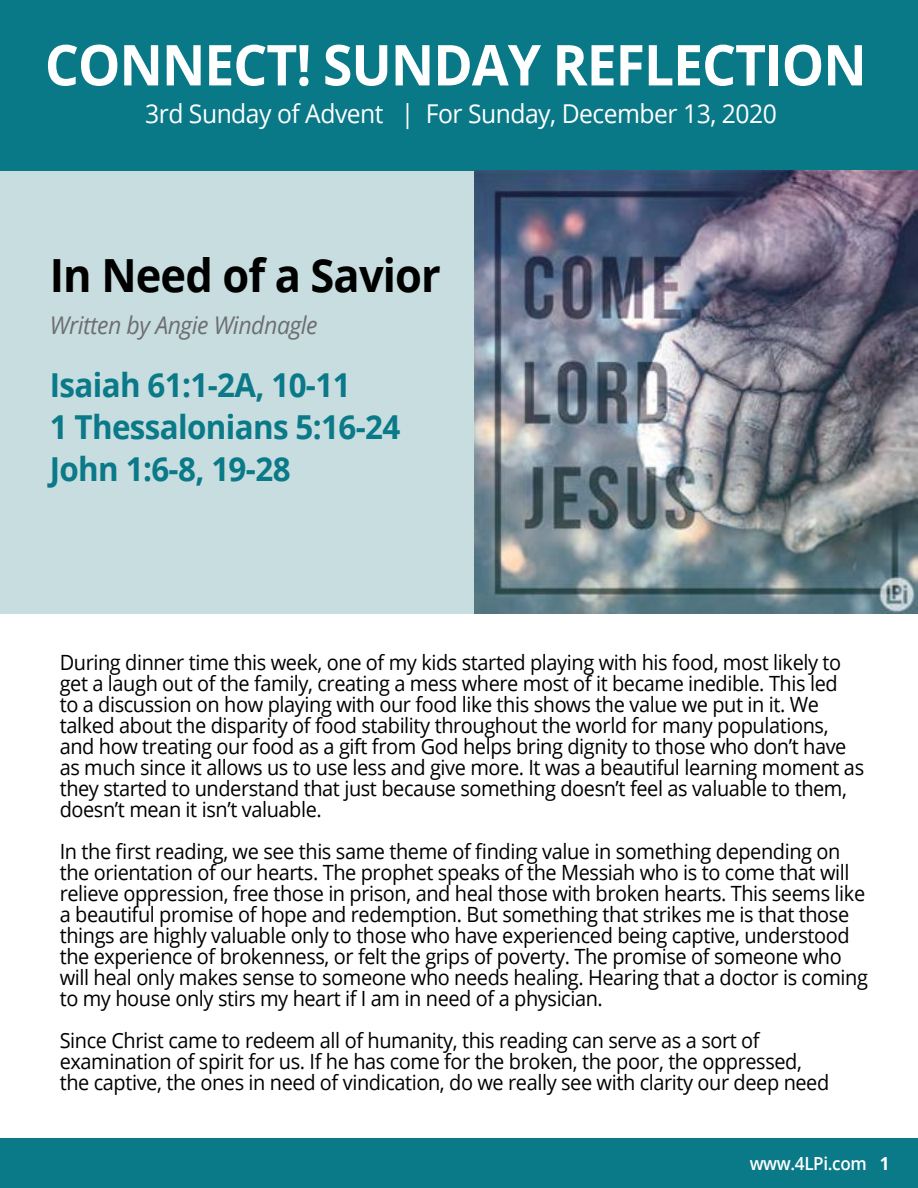
<style>
.page{position:relative;width:918px;height:1188px;background:#fff}
.page>*{position:absolute;margin:0;border:0;box-sizing:border-box;transform-origin:0 0}
.t1{font:700 56.4px "Open Sans";letter-spacing:-.02em;color:#fff;scale:.95 1}
.t2{font:700 45.75px "Open Sans";letter-spacing:-.02em;color:#000;scale:.95 1}
.t3{font:700 33px/42px "Open Sans";letter-spacing:-.02em;color:#0a7988;scale:.95 1}
.t4{font:25.95px "Open Sans";letter-spacing:-.02em;color:#fff;scale:.95 1}
.t5{font:italic 24.3px "Open Sans";letter-spacing:-.02em;color:#6d6e71;scale:.95 1}
.t6{font:21px/21px "Open Sans";letter-spacing:-.02em;color:#000;scale:.95 1}
.t7{font:600 18px "Open Sans";letter-spacing:-.02em;color:#fff;scale:.95 1}
.s1{font-weight:700}
</style>
<div class="page">
<div style="left:0;top:151px;width:918px;height:463px;background:#c7dddf"></div>
<div style="left:0;top:0;width:918px;height:170px;background:#097988"></div>
<img style="left:474px;top:170px;width:444px;height:444px">
<div style="left:0;top:1138px;width:918px;height:50px;background:#0a7988"></div>
<h1 class="t1" style="left:45px;top:25px;width:867px">CONNECT! SUNDAY REFLECTION</h1>
<p class="t4" style="left:145px;top:96px;width:666px">3rd Sunday of Advent | For Sunday, December 13, 2020</p>
<h2 class="t2" style="left:50px;top:243px;width:413px">In Need of a Savior</h2>
<p class="t5" style="left:50px;top:309px;width:283px">Written by Angie Windnagle</p>
<h3 class="t3" style="left:50px;top:363px;width:371px">Isaiah 61:1-2A, 10-11<br>1 Thessalonians 5:16-24<br>John 1:6-8, 19-28</h3>
<p class="t6" style="left:60px;top:652px;width:848px">During dinner time this week, one of my kids started playing with his food, most likely to get a laugh out of the family, creating a mess where most of it became inedible. This led<br>to a discussion on how playing with our food like this shows the value we put in it. We talked about the disparity of food stability throughout the world for many populations, and how treating our food as a gift from God helps bring dignity to those who don’t have as much since it allows us to use less and give more. It was a beautiful learning moment as they started to understand that just because something doesn’t feel as valuable to them, doesn’t mean it isn’t valuable.</p>
<p class="t6" style="left:60px;top:841px;width:852px">In the first reading, we see this same theme of finding value in something depending on the orientation of our hearts. The prophet speaks of the Messiah who is to come that will relieve oppression, free those in prison, and heal those with broken hearts. This seems like a beautiful promise of hope and redemption. But something that strikes me is that those things are highly valuable only to those who have experienced being captive, understood the experience of brokenness, or felt the grips of poverty. The promise of someone who will heal only makes sense to someone who needs healing. Hearing that a doctor is coming to my house only stirs my heart if I am in need of a physician.</p>
<p class="t6" style="left:60px;top:1030px;width:812px">Since Christ came to redeem all of humanity, this reading can serve as a sort of examination of spirit for us. If he has come for the broken, the poor, the oppressed, the captive, the ones in need of vindication, do we really see with clarity our deep need</p>
<p class="t7" style="left:750px;top:1151px;width:149px">www.4LPi.com <span class="s1">1</span></p>
</div>
